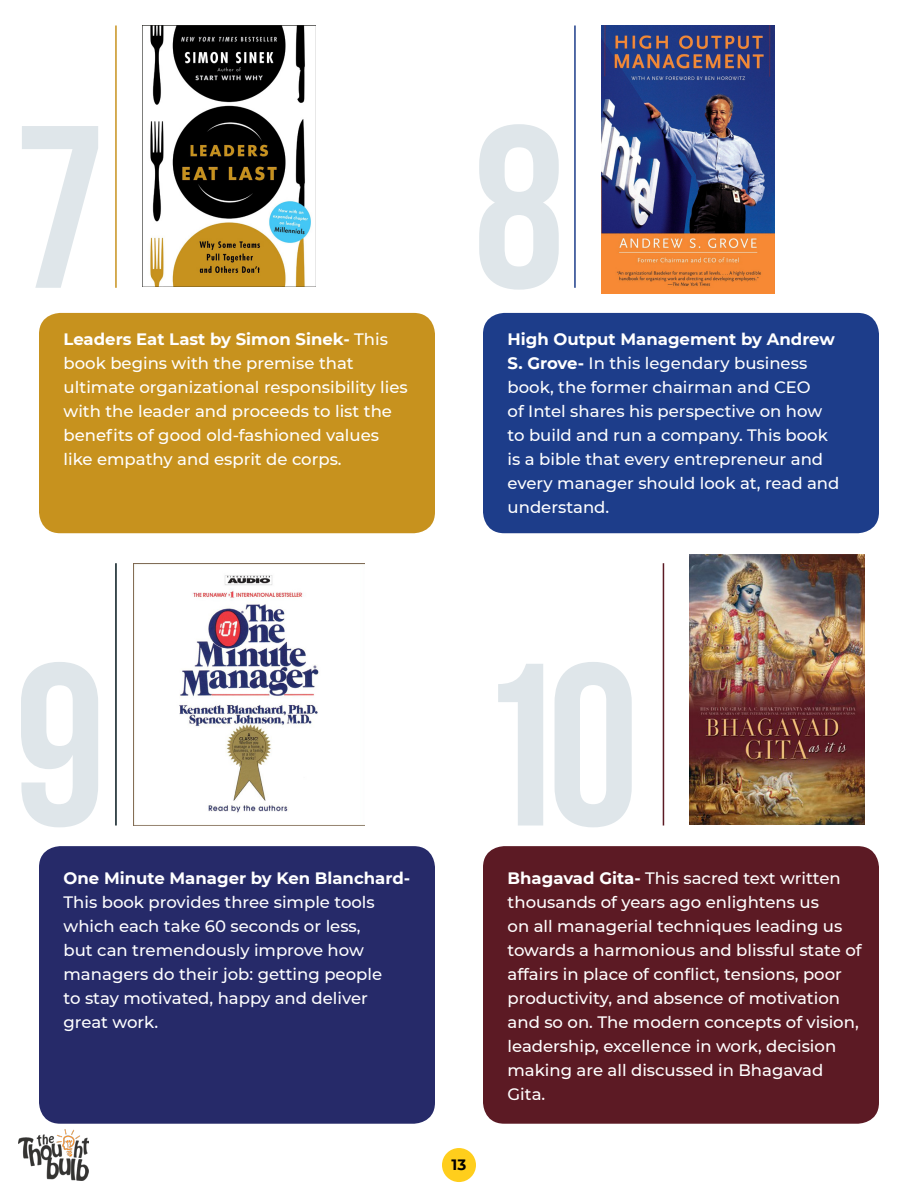
<style>
.page{position:relative;width:918px;height:1200px;background:#fff}
.page>*{position:absolute;margin:0;border:0;box-sizing:border-box;transform-origin:0 0}
.t1{font:700 231.15px "Bebas Neue";color:#dfe6ea}
.t2{font:500 16.5px/24px "Montserrat";color:#fff}
.t3{font:700 16.5px "Montserrat";color:#fff}
.t4{font:700 15px "Montserrat";color:#000}
.s1{font-weight:700}
</style>
<div class="page">
<div style="left:442px;top:1148px;width:34px;height:34px;background:#ffce1c;border-radius:50%"></div>
<img style="left:690px;top:554px;width:175px;height:270px">
<img style="left:133px;top:563px;width:231px;height:262px">
<img style="left:601px;top:26px;width:174px;height:267px">
<img style="left:142px;top:26px;width:174px;height:261px">
<img style="left:19px;top:1130px;width:70px;height:51px">
<div style="left:39px;top:313px;width:396px;height:220px;background:#c7921e;border-radius:21px"></div>
<div style="left:39px;top:846px;width:396px;height:278px;background:#262a69;border-radius:21px"></div>
<div style="left:483px;top:313px;width:396px;height:220px;background:#1d3d8a;border-radius:21px"></div>
<div style="left:483px;top:846px;width:396px;height:278px;background:#5c1a24;border-radius:21px"></div>
<hr style="left:115px;top:26px;width:2px;height:262px;background:#c7921e">
<hr style="left:115px;top:563px;width:2px;height:263px;background:#04171d">
<hr style="left:574px;top:26px;width:2px;height:262px;background:#1d3d8a">
<hr style="left:663px;top:563px;width:1px;height:263px;background:#5c1a24">
<h1 class="t1" style="left:14px;top:81px;width:93px">7</h1>
<p class="t2" style="left:64px;top:326px;width:346px"><span class="s1">Leaders Eat Last by Simon Sinek-</span> This book begins with the premise that ultimate organizational responsibility lies with the leader and proceeds to list the benefits of good old-fashioned values like empathy and esprit de corps.</p>
<h1 class="t1" style="left:473px;top:81px;width:93px">8</h1>
<p class="t2" style="left:508px;top:327px;width:333px"><span class="s1">High Output Management by Andrew S. Grove-</span> In this legendary business book, the former chairman and CEO<br>of Intel shares his perspective on how to build and run a company. This book is a bible that every entrepreneur and every manager should look at, read and understand.</p>
<h1 class="t1" style="left:14px;top:619px;width:93px">9</h1>
<p class="t3" style="left:64px;top:866px;width:348px">One Minute Manager by Ken Blanchard-</p>
<p class="t2" style="left:64px;top:890px;width:320px">This book provides three simple tools which each take 60 seconds or less, but can tremendously improve how managers do their job: getting people to stay motivated, happy and deliver great work.</p>
<p class="t4" style="left:452px;top:1154px;width:16px">13</p>
<h1 class="t1" style="left:473px;top:619px;width:167px">10</h1>
<p class="t2" style="left:508px;top:866px;width:356px"><span class="s1">Bhagavad Gita-</span> This sacred text written thousands of years ago enlightens us<br>on all managerial techniques leading us towards a harmonious and blissful state of affairs in place of conflict, tensions, poor productivity, and absence of motivation and so on. The modern concepts of vision, leadership, excellence in work, decision making are all discussed in Bhagavad Gita.</p>
</div>
